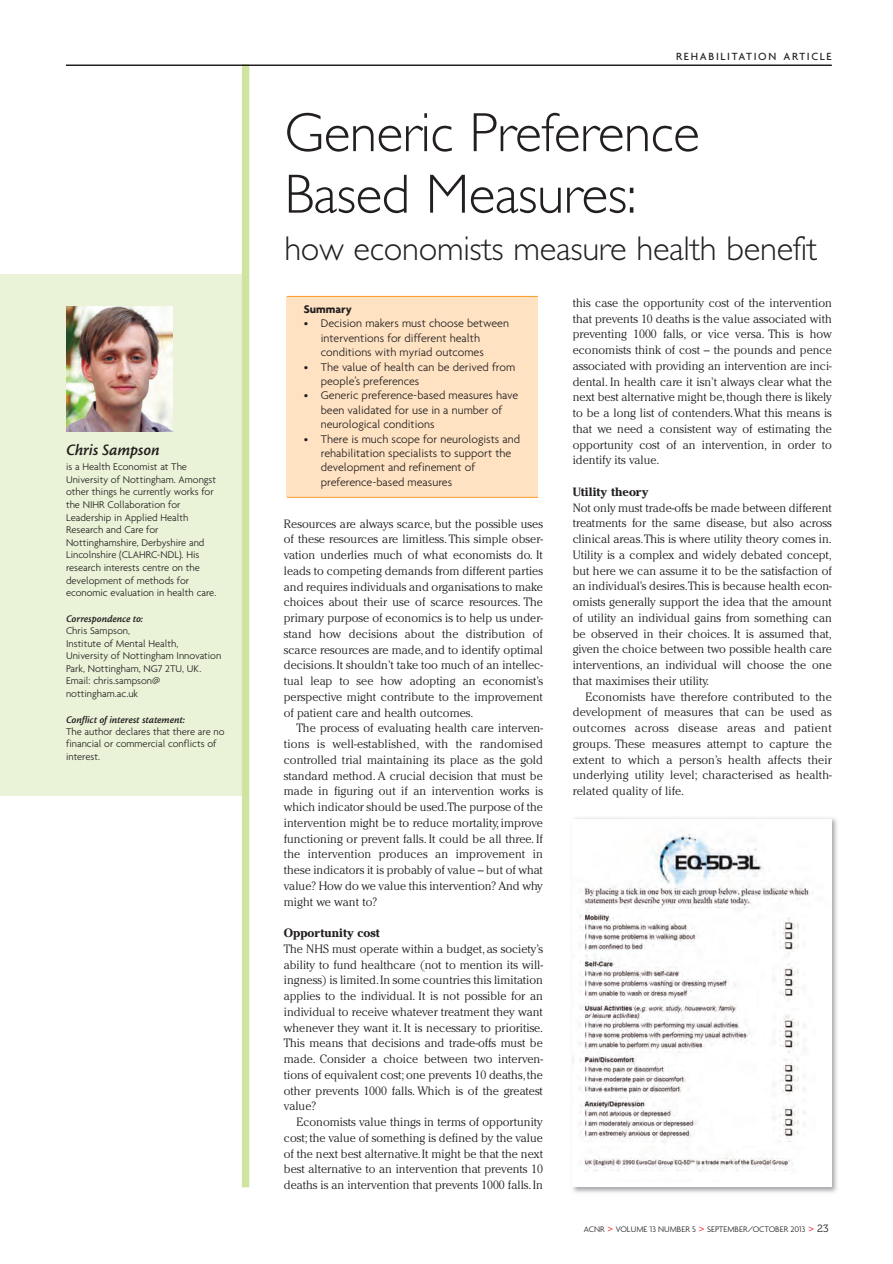
<style>
.page{position:relative;width:893px;height:1264px;background:#fff}
.page>*{position:absolute;margin:0;border:0;box-sizing:border-box;transform-origin:0 0}
.t1{font:300 55.5px/61.5px "Gill Sans";letter-spacing:-.01em;color:#231f20}
.t2{font:300 34.5px "Gill Sans";letter-spacing:-.01em;color:#231f20}
.t3{font:italic 600 16.5px "Cronos";color:#231f20}
.t4{font:300 12px/15.8px "Cheltenham";color:#231f20;text-align:justify}
.t5{font:300 12px/14.4px "Agenda";color:#231f20}
.t6{font:700 12px "Cheltenham";color:#231f20}
.t7{font:700 12px "Agenda";color:#231f20}
.t8{font:500 11.25px "Agenda";letter-spacing:.15em;color:#231f20}
.t9{font:300 10.5px/12.6px "Agenda";color:#231f20}
.t10{font:italic 600 10.5px "Cronos";color:#231f20}
.t11{font:300 8.7px "Agenda";color:#231f20}
.s1{font-family:"Museo 300";font-weight:400;font-size:10.5px;color:#ee1d23}
.s2{font-family:"Museo 300";font-weight:400;font-size:10.5px}
</style>
<div class="page">
<div style="left:0;top:274px;width:247px;height:521px;background:#eaf3d8"></div>
<img style="left:66px;top:307px;width:106px;height:125px">
<div style="left:242px;top:64px;width:7px;height:1123px;background:#d0e4a1"></div>
<img style="left:572px;top:818px;width:265px;height:375px">
<div style="left:572px;top:819px;width:259px;height:367px;background:#fff"></div>
<img style="left:572px;top:834px;width:241px;height:337px">
<div style="left:287px;top:296px;width:251px;height:201px;background:#fee2c2"></div>
<hr style="left:287px;top:296px;width:251px;height:1px;background:#f89c27">
<hr style="left:287px;top:497px;width:251px;height:1px;background:#f89c27">
<hr style="left:66px;top:64px;width:765px;height:2px;background:#231f20">
<h3 class="t3" style="left:66px;top:444px;width:95px">Chris Sampson</h3>
<p class="t9" style="left:66px;top:460px;width:152px">is a Health Economist at The<br>University of Nottingham. Amongst other things he currently works for the NIHR Collaboration for<br>Leadership in Applied Health<br>Research and Care for<br>Nottinghamshire, Derbyshire and<br>Lincolnshire (CLAHRC-NDL). His research interests centre on the development of methods for economic evaluation in health care.</p>
<p class="t10" style="left:66px;top:614px;width:78px">Correspondence to:</p>
<p class="t9" style="left:66px;top:624px;width:157px">Chris Sampson,<br>Institute of Mental Health,<br>University of Nottingham Innovation<br>Park, Nottingham, NG7 2TU, UK.<br>Email: chris.sampson@ nottingham.ac.uk</p>
<p class="t10" style="left:66px;top:715px;width:120px">Conflict of interest statement:</p>
<p class="t9" style="left:66px;top:725px;width:160px">The author declares that there are no financial or commercial conflicts of interest.</p>
<p class="t8" style="left:676px;top:49px;width:157px">REHABILITATION ARTICLE</p>
<h1 class="t1" style="left:284px;top:101px;width:417px">Generic Preference<br>Based Measures:</h1>
<h2 class="t2" style="left:284px;top:228px;width:534px">how economists measure health benefit</h2>
<p class="t7" style="left:304px;top:302px;width:50px">Summary</p>
<p class="t5" style="left:321px;top:316px;width:190px;text-indent:-17px">• Decision makers must choose between interventions for different health conditions with myriad outcomes</p>
<p class="t5" style="left:321px;top:359px;width:196px;text-indent:-17px">• The value of health can be derived from people’s preferences</p>
<p class="t5" style="left:321px;top:388px;width:199px;text-indent:-17px">• Generic preference-based measures have been validated for use in a number of neurological conditions</p>
<p class="t5" style="left:321px;top:431px;width:201px;text-indent:-17px">• There is much scope for neurologists and rehabilitation specialists to support the development and refinement of preference-based measures</p>
<p class="t4" style="left:284px;top:516px;width:261px">Resources are always scarce, but the possible uses of these resources are limitless. This simple obser&shy;vation underlies much of what economists do. It leads to competing demands from different parties and requires individuals and organisations to make choices about their use of scarce resources. The primary purpose of economics is to help us under&shy;stand how decisions about the distribution of scarce resources are made, and to identify optimal decisions. It shouldn’t take too much of an intellec&shy;tual leap to see how adopting an economist’s perspective might contribute to the improvement of patient care and health outcomes.</p>
<p class="t4" style="left:284px;top:721px;width:261px;text-indent:13px">The process of evaluating health care interven&shy;tions is well-established, with the randomised controlled trial maintaining its place as the gold standard method. A crucial decision that must be made in figuring out if an intervention works is which indicator should be used.The purpose of the intervention might be to reduce mortality, improve functioning or prevent falls. It could be all three. If the intervention produces an improvement in these indicators it is probably of value – but of what value? How do we value this intervention? And why might we want to?</p>
<p class="t6" style="left:284px;top:928px;width:98px">Opportunity cost</p>
<p class="t4" style="left:284px;top:941px;width:261px">The NHS must operate within a budget, as society’s ability to fund healthcare (not to mention its will&shy;ingness) is limited. In some countries this limitation applies to the individual. It is not possible for an individual to receive whatever treatment they want whenever they want it. It is necessary to prioritise.<br>This means that decisions and trade-offs must be made. Consider a choice between two interven&shy;tions of equivalent cost; one prevents 10 deaths, the other prevents 1000 falls. Which is of the greatest value?</p>
<p class="t4" style="left:284px;top:1115px;width:261px;text-indent:13px">Economists value things in terms of opportunity cost; the value of something is defined by the value of the next best alternative. It might be that the next best alternative to an intervention that prevents 10 deaths is an intervention that prevents 1000 falls. In</p>
<p class="t4" style="left:572px;top:296px;width:261px">this case the opportunity cost of the intervention that prevents 10 deaths is the value associated with preventing 1000 falls, or vice versa. This is how economists think of cost – the pounds and pence associated with providing an intervention are inci&shy;dental. In health care it isn’t always clear what the next best alternative might be, though there is likely to be a long list of contenders. What this means is that we need a consistent way of estimating the opportunity cost of an intervention, in order to identify its value.</p>
<p class="t6" style="left:572px;top:487px;width:77px">Utility theory</p>
<p class="t4" style="left:572px;top:500px;width:261px">Not only must trade-offs be made between different treatments for the same disease, but also across clinical areas. This is where utility theory comes in.<br>Utility is a complex and widely debated concept, but here we can assume it to be the satisfaction of an individual’s desires.This is because health econ&shy;omists generally support the idea that the amount of utility an individual gains from something can be observed in their choices. It is assumed that, given the choice between two possible health care interventions, an individual will choose the one that maximises their utility.</p>
<p class="t4" style="left:572px;top:689px;width:260px;text-indent:13px">Economists have therefore contributed to the development of measures that can be used as outcomes across disease areas and patient groups. These measures attempt to capture the extent to which a person’s health affects their underlying utility level; characterised as health&shy;related quality of life.</p>
<p class="t11" style="left:584px;top:1224px;width:246px">ACNR <span class="s1">&gt;</span> VOLUME 13 NUMBER 5 <span class="s1">&gt;</span> SEPTEMBER/OCTOBER 2013 <span class="s1">&gt;</span> <span class="s2">23</span></p>
</div>
